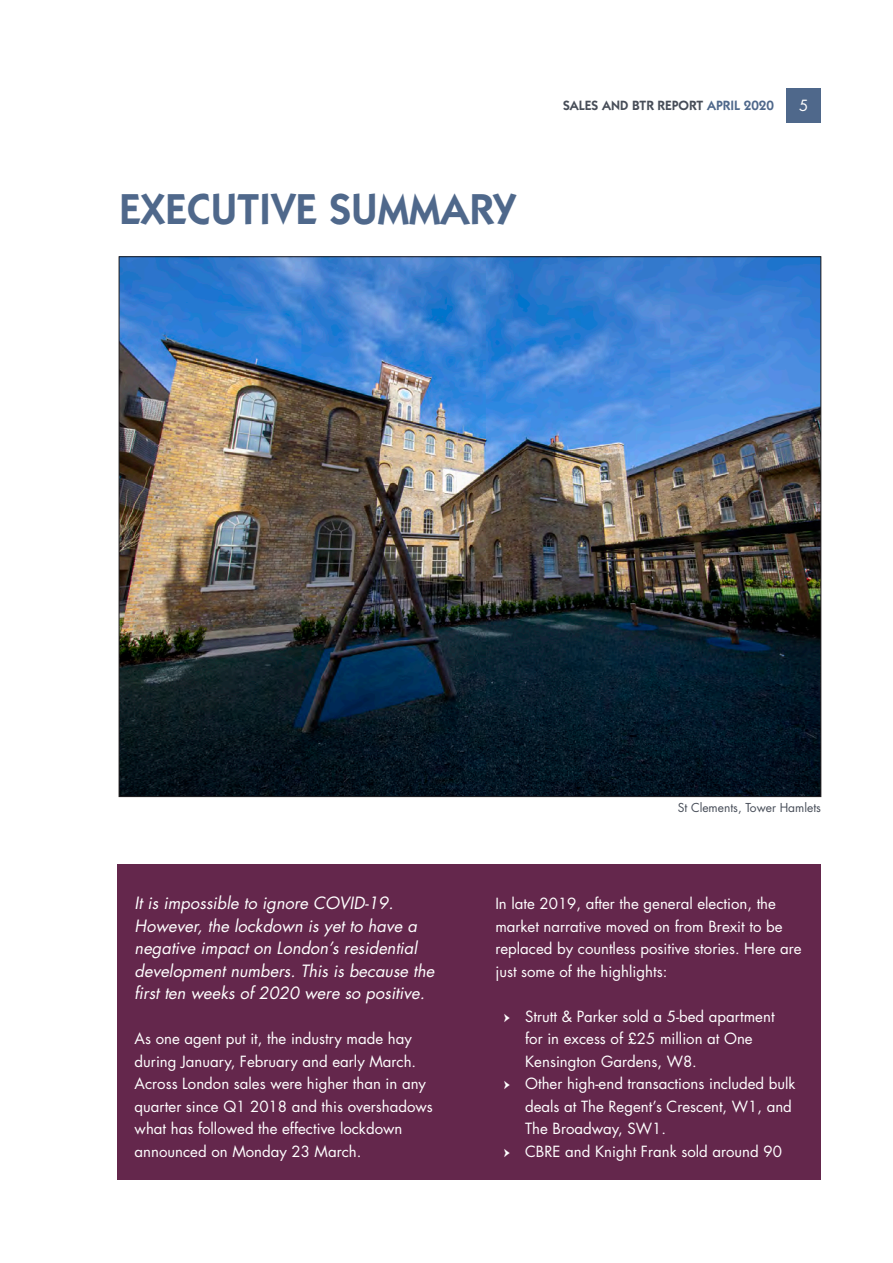
<style>
.page{position:relative;width:893px;height:1263px;background:#fff}
.page>*{position:absolute;margin:0;border:0;box-sizing:border-box;transform-origin:0 0}
.Main_Chapter_Header{font:600 43.5px "ITC Kabel Std";color:#4f688b}
.Into_para{font:italic 16.5px/22.5px "Futura Std";color:#fff}
.Report_Para__3clm{font:15px/22.5px "Futura Std";color:#fff}
.t1{font:600 13.5px "ITC Kabel Std";color:#474d58}
.Report_Para__3clm-2{font:12px "Futura Std";color:#474d58}
.s1{color:#4f688b}
.s2{font-family:"Minion Pro"}
</style>
<div class="page">
<img style="left:121px;top:258px;width:698px;height:537px">
<div style="left:787px;top:88px;width:34px;height:34px;background:#4f688b"></div>
<div style="left:118px;top:864px;width:703px;height:315px;background:#64274c"></div>
<p class="Main_Chapter_Header" style="left:119px;top:183px;width:398px">EXECUTIVE SUMMARY</p>
<p class="t1" style="left:563px;top:97px;width:212px">SALES AND BTR REPORT <span class="s1">APRIL 2020</span></p>
<p class="Report_Para__3clm" style="left:799px;top:95px;width:11px">5</p>
<p class="Report_Para__3clm-2" style="left:678px;top:800px;width:145px">St Clements, Tower Hamlets</p>
<p class="Into_para" style="left:135px;top:892px;width:301px">It is impossible to ignore COVID-19.<br>However, the lockdown is yet to have a negative impact on London’s residential development numbers. This is because the first ten weeks of 2020 were so positive.</p>
<p class="Report_Para__3clm" style="left:135px;top:1027px;width:300px">As one agent put it, the industry made hay during January, February and early March.<br>Across London sales were higher than in any quarter since Q1 2018 and this overshadows what has followed the effective lockdown announced on Monday 23 March.</p>
<p class="Report_Para__3clm" style="left:495px;top:892px;width:308px">In late 2019, after the general election, the market narrative moved on from Brexit to be replaced by countless positive stories. Here are just some of the highlights:</p>
<p class="Report_Para__3clm" style="left:525px;top:1005px;width:251px;text-indent:-21px"><span class="s2">ӹ</span> Strutt &amp; Parker sold a 5-bed apartment for in excess of £25 million at One<br>Kensington Gardens, W8.</p>
<p class="Report_Para__3clm" style="left:525px;top:1072px;width:272px;text-indent:-21px"><span class="s2">ӹ</span> Other high-end transactions included bulk deals at The Regent’s Crescent, W1, and<br>The Broadway, SW1.</p>
<p class="Report_Para__3clm" style="left:504px;top:1140px;width:279px"><span class="s2">ӹ</span> CBRE and Knight Frank sold around 90</p>
</div>
